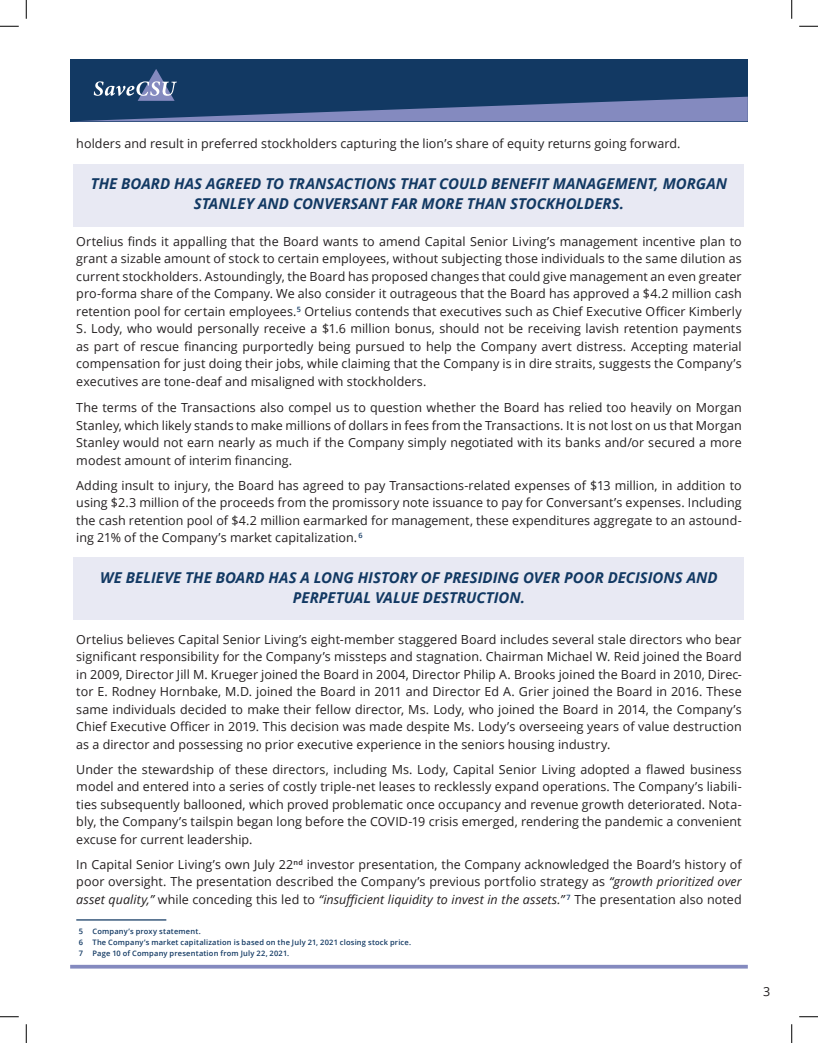
<style>
.page{position:relative;width:818px;height:1043px;background:#fff}
.page>*{position:absolute;margin:0;border:0;box-sizing:border-box;transform-origin:0 0}
.t1{font:italic 700 15px/20px "Open Sans";color:#123963;text-align:center}
.t2{font:12.5px/17.5px "Open Sans";letter-spacing:.005em;color:#231f20;text-align:justify}
.t3{font:600 7.5px "Open Sans";letter-spacing:.025em;color:#123963}
.s1{font-style:italic}
</style>
<div class="page">
<div style="left:70px;top:59px;width:677px;height:62px;background:#123963"></div>
<svg style="left:82px;top:69px;width:665px;height:52px"></svg>
<svg style="left:70px;top:964px;width:677px;height:4px;background:#9da2cc"></svg>
<div style="left:74px;top:164px;width:670px;height:63px;background:#e8e9f3"></div>
<div style="left:74px;top:557px;width:670px;height:63px;background:#e8e9f3"></div>
<hr style="left:76px;top:919px;width:90px;height:1px;background:#123963">
<svg style="left:0;top:25px;width:19px;height:2px"></svg>
<svg style="left:799px;top:25px;width:19px;height:2px"></svg>
<svg style="left:0;top:1016px;width:19px;height:1px"></svg>
<svg style="left:799px;top:1016px;width:19px;height:1px"></svg>
<svg style="left:25px;top:0;width:2px;height:19px"></svg>
<svg style="left:25px;top:1024px;width:2px;height:18px"></svg>
<svg style="left:791px;top:0;width:1px;height:19px"></svg>
<svg style="left:791px;top:1024px;width:1px;height:18px"></svg>
<p class="t2" style="left:76px;top:134px;width:605px">holders and result in preferred stockholders capturing the lion’s share of equity returns going forward.</p>
<p class="t1" style="left:91px;top:173px;width:637px">THE BOARD HAS AGREED TO TRANSACTIONS THAT COULD BENEFIT MANAGEMENT, MORGAN<br>STANLEY AND CONVERSANT FAR MORE THAN STOCKHOLDERS.</p>
<p class="t2" style="left:76px;top:232px;width:667px">Ortelius finds it appalling that the Board wants to amend Capital Senior Living’s management incentive plan to grant a sizable amount of stock to certain employees, without subjecting those individuals to the same dilution as current stockholders. Astoundingly, the Board has proposed changes that could give management an even greater pro-forma share of the Company. We also consider it outrageous that the Board has approved a $4.2 million cash retention pool for certain employees.<sup>5</sup> Ortelius contends that executives such as Chief Executive Officer Kimberly S. Lody, who would personally receive a $1.6 million bonus, should not be receiving lavish retention payments as part of rescue financing purportedly being pursued to help the Company avert distress. Accepting material compensation for just doing their jobs, while claiming that the Company is in dire straits, suggests the Company’s executives are tone-deaf and misaligned with stockholders.</p>
<p class="t2" style="left:76px;top:398px;width:667px">The terms of the Transactions also compel us to question whether the Board has relied too heavily on Morgan Stanley, which likely stands to make millions of dollars in fees from the Transactions. It is not lost on us that Morgan Stanley would not earn nearly as much if the Company simply negotiated with its banks and/or secured a more modest amount of interim financing.</p>
<p class="t2" style="left:76px;top:476px;width:667px">Adding insult to injury, the Board has agreed to pay Transactions-related expenses of $13 million, in addition to using $2.3 million of the proceeds from the promissory note issuance to pay for Conversant’s expenses. Including the cash retention pool of $4.2 million earmarked for management, these expenditures aggregate to an astound&shy;ing 21% of the Company’s market capitalization. <sup>6</sup></p>
<p class="t1" style="left:100px;top:566px;width:618px">WE BELIEVE THE BOARD HAS A LONG HISTORY OF PRESIDING OVER POOR DECISIONS AND<br>PERPETUAL VALUE DESTRUCTION.</p>
<p class="t2" style="left:76px;top:630px;width:667px">Ortelius believes Capital Senior Living’s eight-member staggered Board includes several stale directors who bear significant responsibility for the Company’s missteps and stagnation. Chairman Michael W. Reid joined the Board in 2009, Director Jill M. Krueger joined the Board in 2004, Director Philip A. Brooks joined the Board in 2010, Direc&shy;tor E. Rodney Hornbake, M.D. joined the Board in 2011 and Director Ed A. Grier joined the Board in 2016. These same individuals decided to make their fellow director, Ms. Lody, who joined the Board in 2014, the Company’s Chief Executive Officer in 2019. This decision was made despite Ms. Lody’s overseeing years of value destruction as a director and possessing no prior executive experience in the seniors housing industry.</p>
<p class="t2" style="left:76px;top:760px;width:667px">Under the stewardship of these directors, including Ms. Lody, Capital Senior Living adopted a flawed business model and entered into a series of costly triple-net leases to recklessly expand operations. The Company’s liabili&shy;ties subsequently ballooned, which proved problematic once occupancy and revenue growth deteriorated. Nota&shy;bly, the Company’s tailspin began long before the COVID-19 crisis emerged, rendering the pandemic a convenient excuse for current leadership.</p>
<p class="t2" style="left:76px;top:855px;width:667px">In Capital Senior Living’s own July 22<sup>nd</sup> investor presentation, the Company acknowledged the Board’s history of poor oversight. The presentation described the Company’s previous portfolio strategy as <span class="s1">“growth prioritized over asset quality,”</span> while conceding this led to <span class="s1">“insufficient liquidity to invest in the assets.”</span> <sup>7</sup> The presentation also noted</p>
<p class="t3" style="left:79px;top:925px;width:6px">5</p>
<p class="t3" style="left:92px;top:925px;width:110px">Company’s proxy statement.</p>
<p class="t3" style="left:79px;top:937px;width:6px">6</p>
<p class="t3" style="left:92px;top:937px;width:320px">The Company’s market capitalization is based on the July 21, 2021 closing stock price.</p>
<p class="t3" style="left:79px;top:948px;width:6px">7</p>
<p class="t3" style="left:92px;top:948px;width:198px">Page 10 of Company presentation from July 22, 2021.</p>
<p class="t2" style="left:763px;top:982px;width:9px">3</p>
</div>
